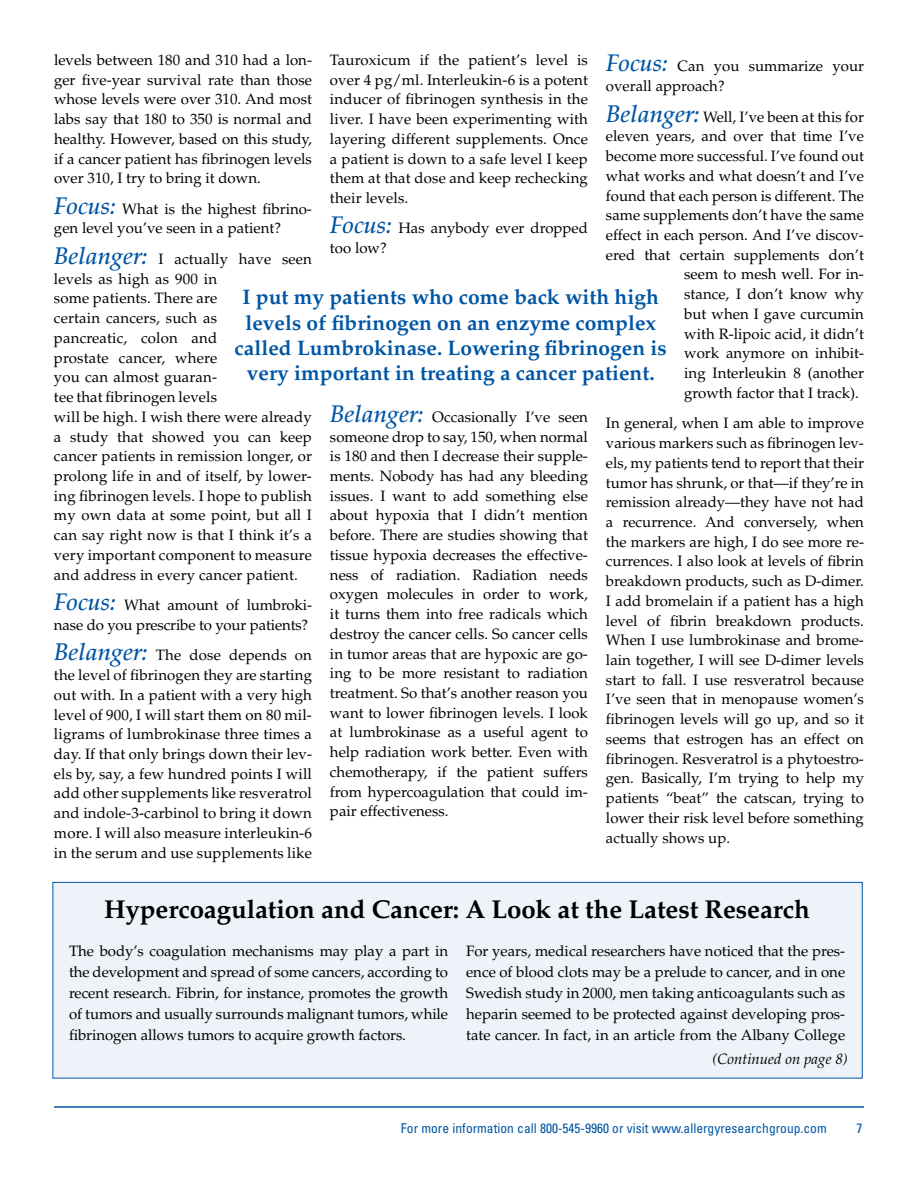
<style>
.page{position:relative;width:918px;height:1188px;background:#fff}
.page>*{position:absolute;margin:0;border:0;box-sizing:border-box;transform-origin:0 0}
.t1{font:700 25.8px "Palatino LT Std";letter-spacing:-.005em;color:#000}
.t2{font:700 21px/25.2px "Palatino LT Std";color:#0055a4;text-align:center}
.t3{font:15px/19.8px "Palatino LT Std";color:#000;text-align:justify}
.t4{font:italic 15px "Palatino LT Std";color:#000}
.t5{font:condensed 13.5px "Univers";color:#0055a4}
.s1{font-weight:500;font-style:italic;font-size:24px;color:#0055a4}
</style>
<div class="page">
<hr style="left:54px;top:1106px;width:810px;height:2px;background:#0055a4">
<div style="left:52px;top:882px;width:811px;height:196px;background:#edf3f9;border:1px solid #0055a4"></div>
<p class="t3" style="left:330px;top:50px;width:260px">Tauroxicum if the patient’s level is over 4 pg/ml. Interleukin-6 is a potent inducer of fibrinogen synthesis in the liver. I have been experimenting with layering different supplements. Once a patient is down to a safe level I keep them at that dose and keep rechecking their levels.</p>
<p class="t3" style="left:330px;top:219px;width:259px"><span class="s1">Focus:</span> Has anybody ever dropped too low?</p>
<p class="t3" style="left:54px;top:50px;width:260px">levels between 180 and 310 had a lon&shy;ger five-year survival rate than those whose levels were over 310. And most labs say that 180 to 350 is normal and healthy. However, based on this study, if a cancer patient has fibrinogen levels over 310, I try to bring it down.</p>
<p class="t3" style="left:54px;top:199px;width:259px"><span class="s1">Focus:</span> What is the highest fibrino&shy;gen level you’ve seen in a patient?</p>
<p class="t3" style="left:54px;top:249px;width:260px;text-align:left"><span class="s1">Belanger:</span> I actually have seen levels as high as 900 in<br>some patients. There are<br>certain cancers, such as<br>pancreatic, colon and<br>prostate cancer, where<br>you can almost guaran-<br>tee that fibrinogen levels<br>will be high. I wish there were already a study that showed you can keep cancer patients in remission longer, or prolong life in and of itself, by lower&shy;ing fibrinogen levels. I hope to publish my own data at some point, but all I can say right now is that I think it’s a very important component to measure and address in every cancer patient.</p>
<p class="t3" style="left:54px;top:595px;width:259px"><span class="s1">Focus:</span> What amount of lumbroki&shy;nase do you prescribe to your patients?</p>
<p class="t3" style="left:54px;top:646px;width:260px"><span class="s1">Belanger:</span> The dose depends on the level of fibrinogen they are starting out with. In a patient with a very high level of 900, I will start them on 80 mil&shy;ligrams of lumbrokinase three times a day. If that only brings down their lev&shy;els by, say, a few hundred points I will add other supplements like resveratrol and indole-3-carbinol to bring it down more. I will also measure interleukin-6 in the serum and use supplements like</p>
<p class="t3" style="left:606px;top:57px;width:259px"><span class="s1">Focus:</span> Can you summarize your overall approach?</p>
<p class="t3" style="left:606px;top:107px;width:259px"><span class="s1">Belanger:</span> Well, I’ve been at this for</p>
<p class="t3" style="left:606px;top:127px;width:259px">eleven years, and over that time I’ve</p>
<p class="t3" style="left:606px;top:146px;width:260px">become more successful. I’ve found out</p>
<p class="t3" style="left:606px;top:166px;width:259px">what works and what doesn’t and I’ve</p>
<p class="t3" style="left:606px;top:186px;width:259px">found that each person is different. The</p>
<p class="t3" style="left:606px;top:206px;width:260px">same supplements don’t have the same</p>
<p class="t3" style="left:606px;top:225px;width:259px">effect in each person. And I’ve discov-</p>
<p class="t3" style="left:606px;top:245px;width:260px">ered that certain supplements don’t</p>
<p class="t3" style="left:684px;top:265px;width:181px">seem to mesh well. For in-</p>
<p class="t3" style="left:684px;top:284px;width:181px">stance, I don’t know why</p>
<p class="t3" style="left:684px;top:304px;width:181px">but when I gave curcumin</p>
<p class="t3" style="left:684px;top:324px;width:181px">with R-lipoic acid, it didn’t</p>
<p class="t3" style="left:684px;top:344px;width:181px">work anymore on inhibit-</p>
<p class="t3" style="left:684px;top:363px;width:181px">ing Interleukin 8 (another</p>
<p class="t3" style="left:684px;top:383px;width:176px">growth factor that I track).</p>
<p class="t3" style="left:606px;top:414px;width:260px">In general, when I am able to improve various markers such as fibrinogen lev&shy;els, my patients tend to report that their tumor has shrunk, or that—if they’re in remission already—they have not had a recurrence. And conversely, when the markers are high, I do see more re&shy;currences. I also look at levels of fibrin breakdown products, such as D-dimer.<br>I add bromelain if a patient has a high level of fibrin breakdown products.<br>When I use lumbrokinase and brome&shy;lain together, I will see D-dimer levels start to fall. I use resveratrol because I’ve seen that in menopause women’s fibrinogen levels will go up, and so it seems that estrogen has an effect on fibrinogen. Resveratrol is a phytoestro&shy;gen. Basically, I’m trying to help my patients “beat” the catscan, trying to lower their risk level before something actually shows up.</p>
<h2 class="t2" style="left:235px;top:285px;width:434px">I put my patients who come back with high levels of fibrinogen on an enzyme complex called Lumbrokinase. Lowering fibrinogen is very important in treating a cancer patient.</h2>
<p class="t3" style="left:330px;top:407px;width:260px"><span class="s1">Belanger:</span> Occasionally I’ve seen someone drop to say, 150, when normal is 180 and then I decrease their supple&shy;ments. Nobody has had any bleeding issues. I want to add something else about hypoxia that I didn’t mention before. There are studies showing that tissue hypoxia decreases the effective&shy;ness of radiation. Radiation needs oxygen molecules in order to work, it turns them into free radicals which destroy the cancer cells. So cancer cells in tumor areas that are hypoxic are go&shy;ing to be more resistant to radiation treatment. So that’s another reason you want to lower fibrinogen levels. I look at lumbrokinase as a useful agent to help radiation work better. Even with chemotherapy, if the patient suffers from hypercoagulation that could im&shy;pair effectiveness.</p>
<h1 class="t1" style="left:104px;top:895px;width:707px">Hypercoagulation and Cancer: A Look at the Latest Research</h1>
<p class="t3" style="left:69px;top:941px;width:381px;line-height:21px">The body’s coagulation mechanisms may play a part in the development and spread of some cancers, according to recent research. Fibrin, for instance, promotes the growth of tumors and usually surrounds malignant tumors, while fibrinogen allows tumors to acquire growth factors.</p>
<p class="t3" style="left:466px;top:941px;width:381px;line-height:21px">For years, medical researchers have noticed that the pres&shy;ence of blood clots may be a prelude to cancer, and in one Swedish study in 2000, men taking anticoagulants such as heparin seemed to be protected against developing pros&shy;tate cancer. In fact, in an article from the Albany College</p>
<p class="t4" style="left:712px;top:1050px;width:137px">(Continued on page 8)</p>
<p class="t5" style="left:401px;top:1120px;width:427px">For more information call 800-545-9960 or visit www.allergyresearchgroup.com</p>
<p class="t5" style="left:856px;top:1120px;width:7px">7</p>
</div>
